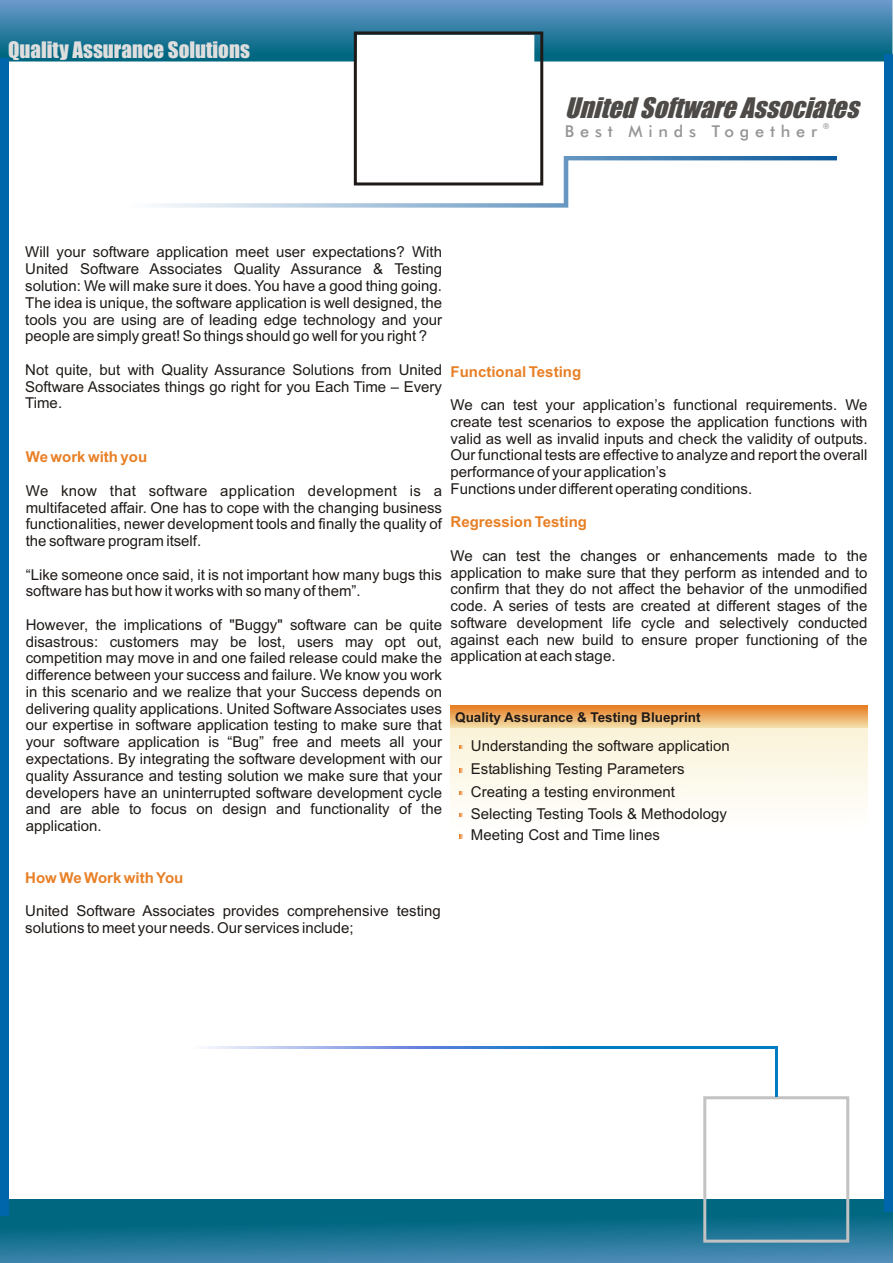
<style>
.page{position:relative;width:894px;height:1263px;background:#fff}
.page>*{position:absolute;margin:0;border:0;box-sizing:border-box;transform-origin:0 0}
.t1{font:italic 26.1px "Impact";color:#4d4a47}
.t2{font:21px "Impact";color:#dedede}
.t3{font:16.35px "Futura Md BT";letter-spacing:.355em;color:#969494}
.t4{font:15px/16.8px "Arial";color:#1f1a17;text-align:justify}
.t5{font:700 15px "Arial";color:#e88026}
.t6{font:700 13.5px "Arial";color:#1f1a17}
.t7{font:8.1px "Futura Md BT";color:#969494}
</style>
<div class="page">
<svg style="left:0;top:0;width:893px;height:62px;background:#478bad"></svg>
<svg style="left:157px;top:156px;width:680px;height:52px"></svg>
<svg style="left:0;top:1200px;width:893px;height:63px;background:#197292"></svg>
<div style="left:0;top:58px;width:8px;height:1157px;background:#0066ab"></div>
<div style="left:885px;top:54px;width:8px;height:1158px;background:#0066ab"></div>
<div style="left:451px;top:722px;width:416px;height:115px;background:linear-gradient(to bottom,#faf2d6,#fff)"></div>
<div style="left:451px;top:706px;width:417px;height:22px;background:linear-gradient(to bottom,#e77d22,#f2dba5)"></div>
<svg style="left:459px;top:746px;width:4px;height:3px"></svg>
<svg style="left:459px;top:769px;width:4px;height:3px"></svg>
<svg style="left:459px;top:791px;width:4px;height:4px"></svg>
<svg style="left:459px;top:813px;width:4px;height:3px"></svg>
<svg style="left:459px;top:835px;width:4px;height:3px"></svg>
<div style="left:354px;top:31px;width:189px;height:154px;border:3px solid #1f1a17"></div>
<div style="left:703px;top:1096px;width:146px;height:147px;border:3px solid #c2c2c2"></div>
<svg style="left:206px;top:1046px;width:569px;height:3px;background:#4e94d6"></svg>
<hr style="left:775px;top:1046px;width:3px;height:50px;background:#007dc2">
<h2 class="t2" style="left:8px;top:42px;width:243px">Quality Assurance Solutions</h2>
<h1 class="t1" style="left:565px;top:97px;width:301px">United Software Associates</h1>
<p class="t7" style="left:823px;top:123px;width:8px">®</p>
<p class="t3" style="left:565px;top:125px;width:254px">Best Minds Together</p>
<p class="t4" style="left:25px;top:245px;width:418px">Will your software application meet user expectations? With United Software Associates Quality Assurance &amp; Testing solution: We will make sure it does. You have a good thing going.<br>The idea is unique, the software application is well designed, the tools you are using are of leading edge technology and your people are simply great! So things should go well for you right ?</p>
<p class="t4" style="left:25px;top:362px;width:418px">Not quite, but with Quality Assurance Solutions from United Software Associates things go right for you Each Time – Every Time.</p>
<p class="t5" style="left:26px;top:451px;width:123px">We work with you</p>
<p class="t4" style="left:26px;top:484px;width:418px">We know that software application development is a multifaceted affair. One has to cope with the changing business functionalities, newer development tools and finally the quality of the software program itself.</p>
<p class="t4" style="left:26px;top:567px;width:418px">“Like someone once said, it is not important how many bugs this software has but how it works with so many of them”.</p>
<p class="t4" style="left:26px;top:618px;width:418px">However, the implications of "Buggy" software can be quite disastrous: customers may be lost, users may opt out, competition may move in and one failed release could make the difference between your success and failure. We know you work in this scenario and we realize that your Success depends on delivering quality applications. United Software Associates uses our expertise in software application testing to make sure that your software application is “Bug” free and meets all your expectations. By integrating the software development with our quality Assurance and testing solution we make sure that your developers have an uninterrupted software development cycle and are able to focus on design and functionality of the application.</p>
<p class="t5" style="left:451px;top:366px;width:132px">Functional Testing</p>
<p class="t4" style="left:451px;top:398px;width:418px;text-align:left">We can test your application’s functional requirements. We create test scenarios to expose the application functions with valid as well as invalid inputs and check the validity of outputs.<br>Our functional tests are effective to analyze and report the overall performance of your application’s<br>Functions under different operating conditions.</p>
<p class="t5" style="left:451px;top:516px;width:138px">Regression Testing</p>
<p class="t4" style="left:451px;top:549px;width:418px">We can test the changes or enhancements made to the application to make sure that they perform as intended and to confirm that they do not affect the behavior of the unmodified code. A series of tests are created at different stages of the software development life cycle and selectively conducted against each new build to ensure proper functioning of the application at each stage.</p>
<p class="t6" style="left:455px;top:712px;width:247px">Quality Assurance &amp; Testing Blueprint</p>
<p class="t4" style="left:471px;top:736px;width:260px;line-height:22.4px;text-align:left">Understanding the software application Establishing Testing Parameters Creating a testing environment Selecting Testing Tools &amp; Methodology Meeting Cost and Time lines</p>
<p class="t5" style="left:25px;top:872px;width:160px">How We Work with You</p>
<p class="t4" style="left:25px;top:904px;width:417px">United Software Associates provides comprehensive testing solutions to meet your needs. Our services include;</p>
</div>
